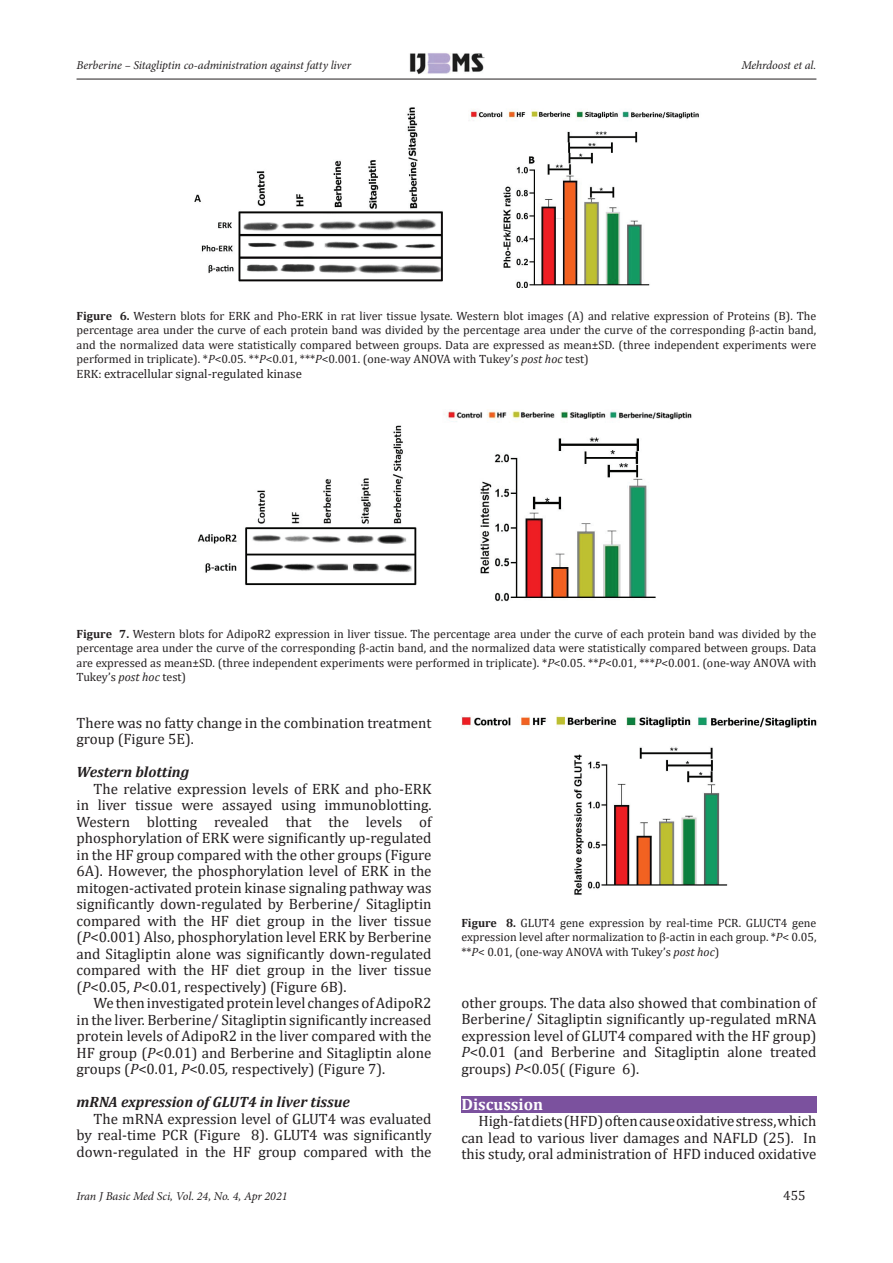
<style>
.page{position:relative;width:893px;height:1263px;background:#fff}
.page>*{position:absolute;margin:0;border:0;box-sizing:border-box;transform-origin:0 0}
.t1{font:700 16.5px "Cambria";color:#fff}
.t2{font:15px/16.5px "Cambria";color:#231f20;text-align:justify}
.t3{font:italic 700 15px "Cambria";color:#231f20}
.t4{font:13.5px "Cambria";color:#231f20}
.t5{font:12.75px "Cambria";color:#231f20}
.t6{font:12px/14.4px "Cambria";color:#231f20;text-align:justify}
.t7{font:italic 12px "Minion Pro";letter-spacing:-.01em;color:#231f20}
.s1{font-weight:700}
.s2{font-style:italic}
.s3{font-size:12px}
</style>
<div class="page">
<img style="left:409px;top:53px;width:76px;height:22px">
<hr style="left:77px;top:79px;width:739px;height:1px;background:#231f20">
<div style="left:461px;top:1097px;width:355px;height:16px;background:#7b519e"></div>
<img style="left:194px;top:107px;width:505px;height:180px">
<img style="left:461px;top:716px;width:356px;height:179px">
<img style="left:198px;top:410px;width:494px;height:191px">
<p class="t7" style="left:77px;top:57px;width:276px">Berberine – Sitagliptin co-administration against fatty liver</p>
<p class="t7" style="left:741px;top:57px;width:77px">Mehrdoost et al.</p>
<p class="t6" style="left:77px;top:309px;width:741px"><span class="s1">Figure 6.</span> Western blots for ERK and Pho-ERK in rat liver tissue lysate. Western blot images (A) and relative expression of Proteins (B). The percentage area under the curve of each protein band was divided by the percentage area under the curve of the corresponding β-actin band, and the normalized data were statistically compared between groups. Data are expressed as mean±SD. (three independent experiments were performed in triplicate). *<span class="s2">P</span>&lt;0.05. **<span class="s2">P</span>&lt;0.01, ***<span class="s2">P</span>&lt;0.001. (one-way ANOVA with Tukey’s <span class="s2">post hoc</span> test)</p>
<p class="t5" style="left:77px;top:366px;width:227px"><span class="s3">ERK:</span> extracellular signal-regulated kinase</p>
<p class="t6" style="left:77px;top:626px;width:741px"><span class="s1">Figure 7.</span> Western blots for AdipoR2 expression in liver tissue. The percentage area under the curve of each protein band was divided by the percentage area under the curve of the corresponding β-actin band, and the normalized data were statistically compared between groups. Data are expressed as mean±SD. (three independent experiments were performed in triplicate). *<span class="s2">P</span>&lt;0.05. **<span class="s2">P</span>&lt;0.01, ***<span class="s2">P</span>&lt;0.001. (one-way ANOVA with Tukey’s <span class="s2">post hoc</span> test)</p>
<p class="t2" style="left:77px;top:714px;width:357px">There was no fatty change in the combination treatment group (Figure 5E).</p>
<p class="t3" style="left:77px;top:762px;width:114px">Western blotting</p>
<p class="t2" style="left:77px;top:780px;width:357px;text-indent:17px">The relative expression levels of ERK and pho-ERK in liver tissue were assayed using immunoblotting.<br>Western blotting revealed that the levels of phosphorylation of ERK were significantly up-regulated in the HF group compared with the other groups (Figure 6A). However, the phosphorylation level of ERK in the mitogen-activated protein kinase signaling pathway was significantly down-regulated by Berberine/ Sitagliptin compared with the HF diet group in the liver tissue (<span class="s2">P</span>&lt;0.001) Also, phosphorylation level ERK by Berberine and Sitagliptin alone was significantly down-regulated compared with the HF diet group in the liver tissue (<span class="s2">P</span>&lt;0.05, <span class="s2">P</span>&lt;0.01, respectively) (Figure 6B).</p>
<p class="t2" style="left:77px;top:995px;width:357px;text-indent:17px">We then investigated protein level changes of AdipoR2 in the liver. Berberine/ Sitagliptin significantly increased protein levels of AdipoR2 in the liver compared with the HF group (<span class="s2">P</span>&lt;0.01) and Berberine and Sitagliptin alone groups (<span class="s2">P</span>&lt;0.01, <span class="s2">P</span>&lt;0.05<span class="s2">,</span> respectively) (Figure 7).</p>
<p class="t3" style="left:77px;top:1092px;width:275px">mRNA expression of GLUT4 in liver tissue</p>
<p class="t2" style="left:77px;top:1110px;width:357px;text-indent:17px">The mRNA expression level of GLUT4 was evaluated by real-time PCR (Figure 8). GLUT4 was significantly down-regulated in the HF group compared with the</p>
<p class="t6" style="left:461px;top:916px;width:357px"><span class="s1">Figure 8.</span> GLUT4 gene expression by real-time PCR. GLUCT4 gene expression level after normalization to β-actin in each group. *<span class="s2">P</span>&lt; 0.05, **<span class="s2">P</span>&lt; 0.01, (one-way ANOVA with Tukey’s <span class="s2">post hoc</span>)</p>
<p class="t2" style="left:461px;top:994px;width:357px">other groups. The data also showed that combination of Berberine/ Sitagliptin significantly up-regulated mRNA expression level of GLUT4 compared with the HF group)<br><span class="s2">P</span>&lt;0.01 (and Berberine and Sitagliptin alone treated groups) <span class="s2">P</span>&lt;0.05( (Figure 6).</p>
<p class="t1" style="left:461px;top:1092px;width:83px">Discussion</p>
<p class="t2" style="left:461px;top:1112px;width:357px;text-indent:17px">High-fat diets (HFD) often cause oxidative stress, which can lead to various liver damages and NAFLD (25). In this study, oral administration of HFD induced oxidative</p>
<p class="t7" style="left:77px;top:1187px;width:212px">Iran J Basic Med Sci, Vol. 24, No. 4, Apr 2021</p>
<p class="t4" style="left:783px;top:1187px;width:24px">455</p>
</div>
